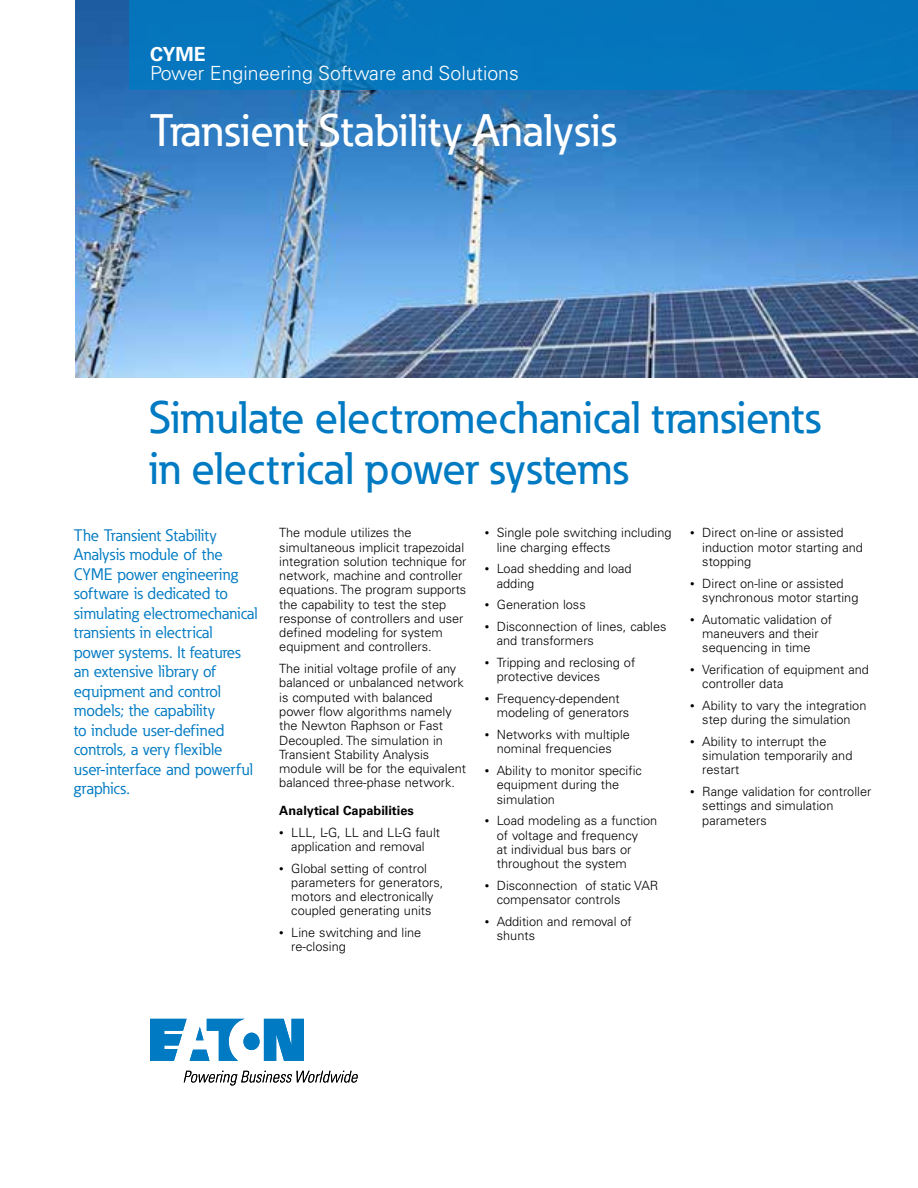
<style>
.page{position:relative;width:918px;height:1188px;background:#fff}
.page>*{position:absolute;margin:0;border:0;box-sizing:border-box;transform-origin:0 0}
.t1{font:500 45px/51px "Eaton";color:#007ac2}
.t2{font:500 45px "Eaton";color:#fff}
.t3{font:300 19.5px "Univers LT Std";color:#fff}
.t4{font:700 19.5px "Univers LT Std";color:#fff}
.t5{font:16.5px/19.5px "Eaton";color:#007ac2}
.t6{font:300 12.75px/14.2px "Univers LT Std";color:#000}
.t7{font:700 12.75px "Univers LT Std";color:#000}
.s1{font-size:9px}
</style>
<div class="page">
<img style="left:75px;top:0;width:843px;height:378px">
<svg style="left:150px;top:1019px;width:154px;height:42px"></svg>
<svg style="left:184px;top:1071px;width:174px;height:15px"></svg>
<div style="left:129px;top:0;width:789px;height:90px;background:#007ac2"></div>
<h2 class="t4" style="left:150px;top:42px;width:57px">CYME</h2>
<h2 class="t3" style="left:150px;top:62px;width:370px">Power Engineering Software and Solutions</h2>
<h1 class="t2" style="left:150px;top:103px;width:468px">Transient Stability Analysis</h1>
<h1 class="t1" style="left:149px;top:391px;width:673px">Simulate electromechanical transients in electrical power systems</h1>
<p class="t6" style="left:279px;top:526px;width:189px">The module utilizes the simultaneous implicit trapezoidal integration solution technique for network, machine and controller equations. The program supports the capability to test the step response of controllers and user defined modeling for system equipment and controllers.</p>
<p class="t6" style="left:279px;top:662px;width:188px">The initial voltage profile of any balanced or unbalanced network is computed with balanced power flow algorithms namely the Newton Raphson or Fast<br>Decoupled. The simulation in<br>Transient Stability Analysis module will be for the equivalent balanced three-phase network.</p>
<p class="t7" style="left:279px;top:803px;width:136px">Analytical Capabilities</p>
<p class="t6" style="left:279px;top:825px;width:162px;text-align:center"><span class="s1">•</span> LLL, L-G, LL and LL-G fault application and removal</p>
<p class="t6" style="left:291px;top:861px;width:154px;text-indent:-12px"><span class="s1">•</span> Global setting of control parameters for generators, motors and electronically coupled generating units</p>
<p class="t6" style="left:291px;top:926px;width:132px;text-indent:-12px"><span class="s1">•</span> Line switching and line re-closing</p>
<p class="t6" style="left:497px;top:526px;width:176px;text-indent:-12px"><span class="s1">•</span> Single pole switching including line charging effects</p>
<p class="t6" style="left:497px;top:562px;width:136px;text-indent:-12px"><span class="s1">•</span> Load shedding and load adding</p>
<p class="t6" style="left:485px;top:598px;width:102px"><span class="s1">•</span> Generation loss</p>
<p class="t6" style="left:497px;top:620px;width:171px;text-indent:-12px"><span class="s1">•</span> Disconnection of lines, cables and transformers</p>
<p class="t6" style="left:497px;top:656px;width:140px;text-indent:-12px"><span class="s1">•</span> Tripping and reclosing of protective devices</p>
<p class="t6" style="left:497px;top:692px;width:134px;text-indent:-12px"><span class="s1">•</span> Frequency-dependent modeling of generators</p>
<p class="t6" style="left:485px;top:728px;width:147px;text-align:center"><span class="s1">•</span> Networks with multiple nominal frequencies</p>
<p class="t6" style="left:497px;top:764px;width:147px;text-indent:-12px"><span class="s1">•</span> Ability to monitor specific equipment during the simulation</p>
<p class="t6" style="left:497px;top:814px;width:162px;text-indent:-12px"><span class="s1">•</span> Load modeling as a function of voltage and frequency<br>at individual bus bars or throughout the system</p>
<p class="t6" style="left:497px;top:878px;width:163px;text-indent:-12px"><span class="s1">•</span> Disconnection of static VAR compensator controls</p>
<p class="t6" style="left:497px;top:914px;width:136px;text-indent:-12px"><span class="s1">•</span> Addition and removal of shunts</p>
<p class="t6" style="left:702px;top:526px;width:162px;text-indent:-12px"><span class="s1">•</span> Direct on-line or assisted induction motor starting and stopping</p>
<p class="t6" style="left:702px;top:576px;width:158px;text-indent:-12px"><span class="s1">•</span> Direct on-line or assisted synchronous motor starting</p>
<p class="t6" style="left:702px;top:612px;width:131px;text-indent:-12px"><span class="s1">•</span> Automatic validation of maneuvers and their sequencing in time</p>
<p class="t6" style="left:702px;top:662px;width:168px;text-indent:-12px"><span class="s1">•</span> Verification of equipment and controller data</p>
<p class="t6" style="left:690px;top:698px;width:178px;text-align:center"><span class="s1">•</span> Ability to vary the integration step during the simulation</p>
<p class="t6" style="left:702px;top:734px;width:152px;text-indent:-12px"><span class="s1">•</span> Ability to interrupt the simulation temporarily and restart</p>
<p class="t6" style="left:702px;top:785px;width:171px;text-indent:-12px"><span class="s1">•</span> Range validation for controller settings and simulation parameters</p>
<p class="t5" style="left:74px;top:526px;width:185px">The Transient Stability<br>Analysis module of the<br>CYME power engineering software is dedicated to simulating electromechanical transients in electrical<br>power systems. It features an extensive library of equipment and control models; the capability<br>to include user-defined controls, a very flexible user-interface and powerful graphics.</p>
</div>
